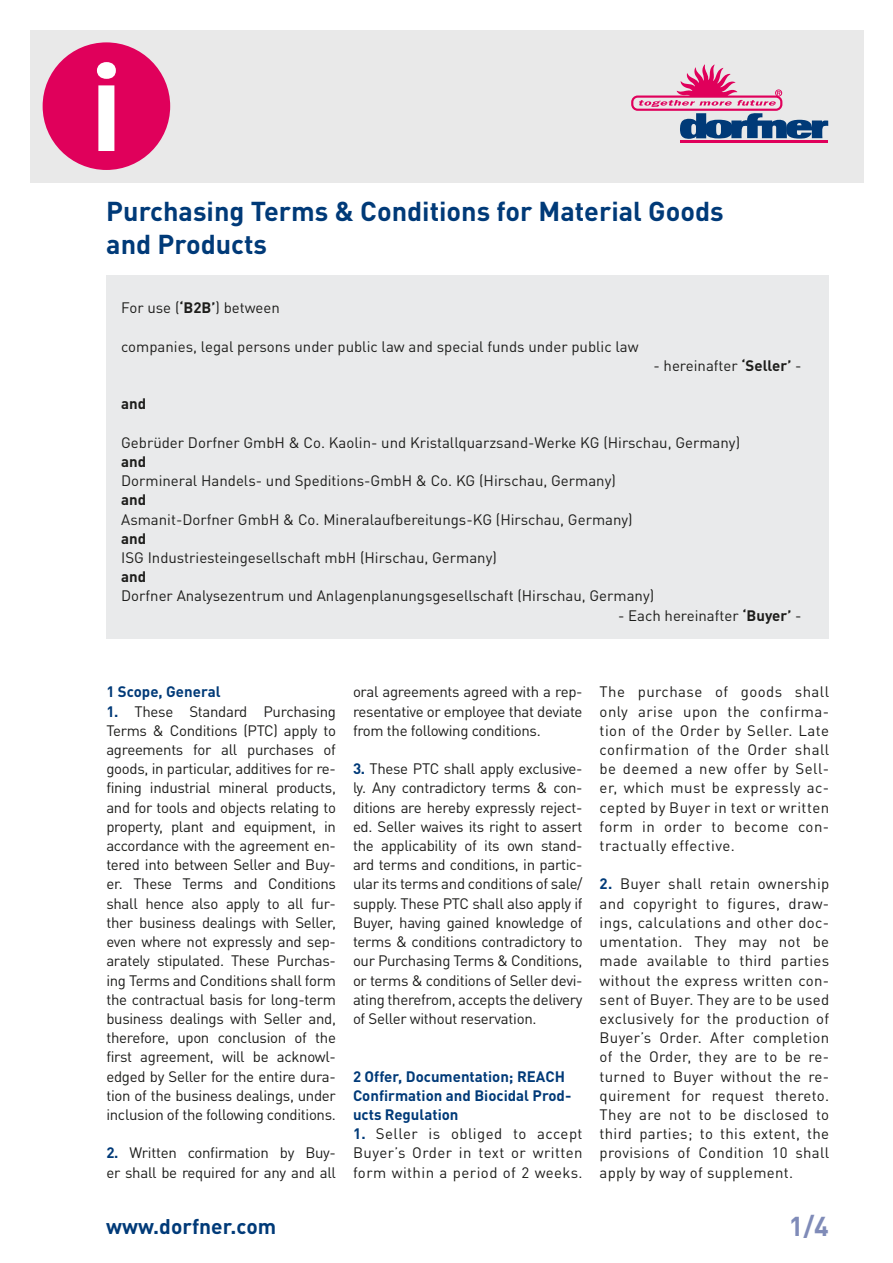
<style>
.page{position:relative;width:893px;height:1263px;background:#fff}
.page>*{position:absolute;margin:0;border:0;box-sizing:border-box;transform-origin:0 0}
.t1{font:700 27px/32.4px "DINOT";color:#003a78}
.t2{font:700 27px "DINOT";color:#7f8bb8}
.t3{font:700 21px "DINOT";color:#003a78}
.t4{font:15px/19.2px "DINOT";color:#1d1d1b;text-align:justify}
.t5{font:700 15px/19.2px "DINOT";color:#003a78}
.t6{font:15px/19.2px "DINOT";letter-spacing:-.02em;color:#1d1d1b}
.t7{font:700 15px "DINOT";color:#1d1d1b}
.s1{font-weight:700}
.s2{font-weight:700;color:#003a78}
</style>
<div class="page">
<div style="left:30px;top:30px;width:833px;height:153px;background:#e9e9e9"></div>
<svg style="left:43px;top:42px;width:127px;height:128px"></svg>
<hr style="left:681px;top:141px;width:147px;height:2px;background:#e0005b">
<svg style="left:631px;top:64px;width:197px;height:75px"></svg>
<div style="left:106px;top:275px;width:723px;height:364px;background:#e9eaeb"></div>
<h1 class="t1" style="left:106px;top:194px;width:619px">Purchasing Terms &amp; Conditions for Material Goods and Products</h1>
<p class="t4" style="left:121px;top:298px;width:160px">For use (<span class="s1">‘B2B’</span>) between</p>
<p class="t4" style="left:121px;top:337px;width:519px">companies, legal persons under public law and special funds under public law</p>
<p class="t4" style="left:653px;top:356px;width:150px">- hereinafter <span class="s1">‘Seller’</span> -</p>
<p class="t7" style="left:121px;top:394px;width:27px">and</p>
<p class="t4" style="left:121px;top:433px;width:620px">Gebrüder Dorfner GmbH &amp; Co. Kaolin- und Kristallquarzsand-Werke KG (Hirschau, Germany)</p>
<p class="t7" style="left:121px;top:452px;width:27px">and</p>
<p class="t4" style="left:121px;top:471px;width:496px">Dormineral Handels- und Speditions-GmbH &amp; Co. KG (Hirschau, Germany)</p>
<p class="t7" style="left:121px;top:490px;width:27px">and</p>
<p class="t4" style="left:121px;top:509px;width:513px">Asmanit-Dorfner GmbH &amp; Co. Mineralaufbereitungs-KG (Hirschau, Germany)</p>
<p class="t7" style="left:121px;top:529px;width:27px">and</p>
<p class="t4" style="left:121px;top:548px;width:377px">ISG Industriesteingesellschaft mbH (Hirschau, Germany)</p>
<p class="t7" style="left:121px;top:567px;width:27px">and</p>
<p class="t4" style="left:121px;top:586px;width:534px">Dorfner Analysezentrum und Anlagenplanungsgesellschaft (Hirschau, Germany)</p>
<p class="t4" style="left:618px;top:605px;width:185px">- Each hereinafter <span class="s1">‘Buyer’</span> -</p>
<p class="t5" style="left:106px;top:682px;width:116px">1 Scope, General</p>
<p class="t4" style="left:106px;top:701px;width:231px"><span class="s2">1.</span> These Standard Purchasing Terms &amp; Conditions (PTC) apply to agreements for all purchases of goods, in particular, additives for re&shy;fining industrial mineral products, and for tools and objects relating to property, plant and equipment, in accordance with the agreement en&shy;tered into between Seller and Buy&shy;er. These Terms and Conditions shall hence also apply to all fur&shy;ther business dealings with Seller, even where not expressly and sep&shy;arately stipulated. These Purchas&shy;ing Terms and Conditions shall form the contractual basis for long-term business dealings with Seller and, therefore, upon conclusion of the first agreement, will be acknowl&shy;edged by Seller for the entire dura&shy;tion of the business dealings, under inclusion of the following conditions.</p>
<p class="t6" style="left:106px;top:1143px;width:231px"><span class="s2">2.</span> Written confirmation by Buy&shy;er shall be required for any and all</p>
<p class="t4" style="left:353px;top:682px;width:231px">oral agreements agreed with a rep&shy;resentative or employee that deviate from the following conditions.</p>
<p class="t4" style="left:353px;top:759px;width:231px"><span class="s2">3.</span> These PTC shall apply exclusive&shy;ly. Any contradictory terms &amp; con&shy;ditions are hereby expressly reject&shy;ed. Seller waives its right to assert the applicability of its own stand&shy;ard terms and conditions, in partic&shy;ular its terms and conditions of sale/ supply. These PTC shall also apply if Buyer, having gained knowledge of terms &amp; conditions contradictory to our Purchasing Terms &amp; Conditions, or terms &amp; conditions of Seller devi&shy;ating therefrom, accepts the delivery of Seller without reservation.</p>
<p class="t5" style="left:353px;top:1066px;width:220px">2 Offer, Documentation; REACH<br>Confirmation and Biocidal Prod&shy;ucts Regulation</p>
<p class="t4" style="left:353px;top:1124px;width:231px"><span class="s2">1.</span> Seller is obliged to accept Buyer’s Order in text or written form within a period of 2 weeks.</p>
<p class="t4" style="left:600px;top:682px;width:231px">The purchase of goods shall only arise upon the confirma&shy;tion of the Order by Seller. Late confirmation of the Order shall be deemed a new offer by Sell&shy;er, which must be expressly ac&shy;cepted by Buyer in text or written form in order to become con&shy;tractually effective.</p>
<p class="t4" style="left:600px;top:874px;width:231px"><span class="s2">2.</span> Buyer shall retain ownership and copyright to figures, draw&shy;ings, calculations and other doc&shy;umentation. They may not be made available to third parties without the express written con&shy;sent of Buyer. They are to be used exclusively for the production of Buyer’s Order. After completion of the Order, they are to be re&shy;turned to Buyer without the re&shy;quirement for request thereto.<br>They are not to be disclosed to third parties; to this extent, the provisions of Condition 10 shall apply by way of supplement.</p>
<h2 class="t3" style="left:106px;top:1213px;width:171px">www.dorfner.com</h2>
<h1 class="t2" style="left:789px;top:1208px;width:42px">1/4</h1>
</div>
